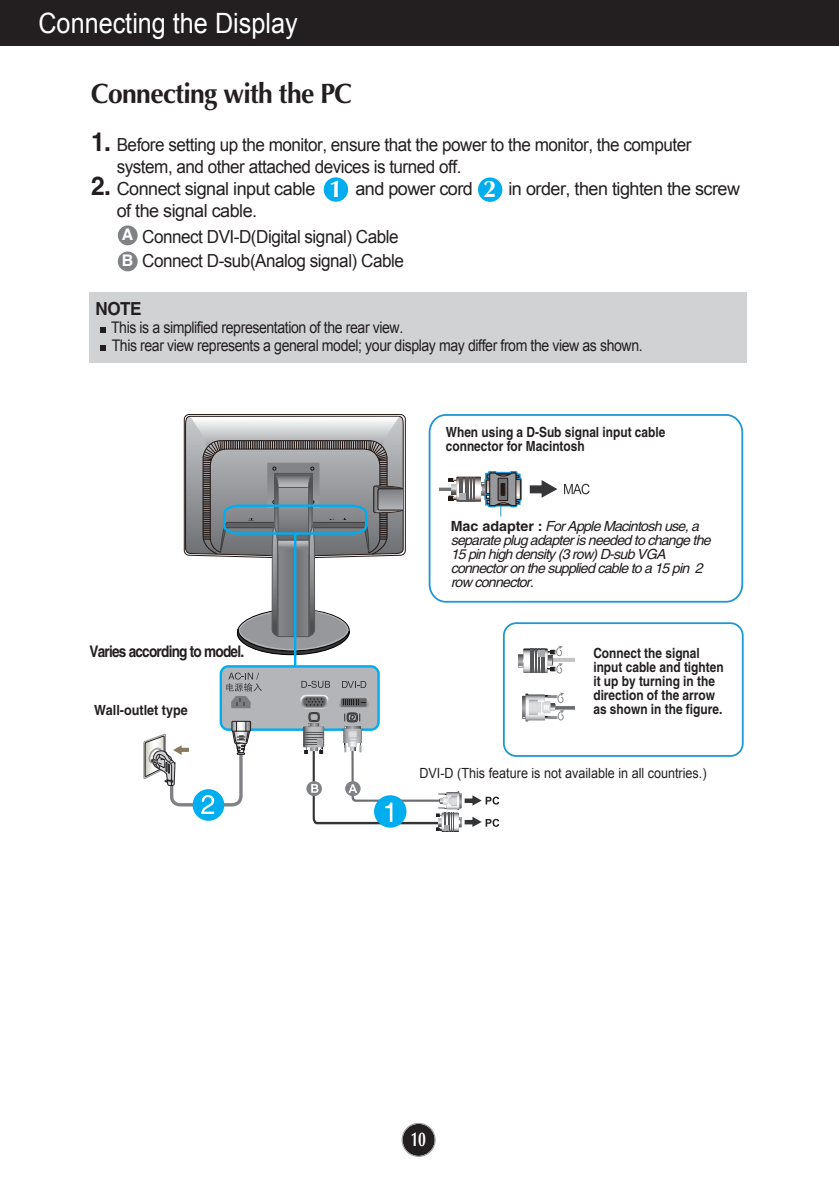
<style>
.page{position:relative;width:839px;height:1189px;background:#fff}
.page>*{position:absolute;margin:0;border:0;box-sizing:border-box;transform-origin:0 0}
.t1{font:28px "Arial";color:#fff;scale:.9 1}
.t2{font:700 28px "Optima";letter-spacing:-.03em;color:#231f20;scale:.95 1}
.t3{font:700 24px "Optima";color:#fff}
.t4{font:700 20px "Optima";color:#fff;scale:.7 1}
.t5{font:18px/24px "Arial";letter-spacing:-.03em;color:#231f20;scale:.95 1}
.t6{font:18px "Arial";letter-spacing:-.03em;color:#231f20}
.t7{font:700 18px "Helvetica";color:#231f20;scale:.95 1}
.t8{font:16px/18px "Arial";letter-spacing:-.03em;color:#231f20;scale:.88 1}
.t9{font:700 16px "Helvetica";letter-spacing:-.055em;color:#231f20;scale:.85 1}
.t10{font:700 16px/26px "Helvetica";color:#fff}
.t11{font:italic 14px/14px "Helvetica";letter-spacing:-.055em;color:#231f20}
.t12{font:700 14px/14px "Helvetica";color:#231f20;scale:.85 1}
.t13{font:14px "Arial";color:#231f20;scale:.9 1}
.t14{font:700 14px "Helvetica";color:#231f20;scale:.9 1}
.s1{font-family:"Helvetica";font-weight:700;font-size:26px}
.s2{font-weight:700;font-style:normal}
</style>
<div class="page">
<div style="left:402px;top:1124px;width:32px;height:32px;background:#231f20;border-radius:50%"></div>
<div style="left:401px;top:1123px;width:34px;height:34px;border:1px solid #939598;border-radius:50%"></div>
<div style="left:0;top:0;width:839px;height:45px;background:#231f20"></div>
<div style="left:118px;top:225px;width:20px;height:20px;background:#808285;border-radius:50%"></div>
<div style="left:118px;top:251px;width:20px;height:20px;background:#808285;border-radius:50%"></div>
<div style="left:324px;top:177px;width:24px;height:25px;background:#00aeef;border-radius:50%"></div>
<div style="left:478px;top:177px;width:24px;height:25px;background:#00aeef;border-radius:50%"></div>
<div style="left:428px;top:414px;width:315px;height:188px;border:2px solid #1e97d4;border-radius:17px"></div>
<div style="left:503px;top:622px;width:240px;height:135px;border:2px solid #1e97d4;border-radius:12px"></div>
<svg style="left:143px;top:415px;width:446px;height:417px"></svg>
<div style="left:89px;top:293px;width:658px;height:70px;background:#d1d2d4"></div>
<svg style="left:100px;top:345px;width:6px;height:6px"></svg>
<svg style="left:100px;top:327px;width:6px;height:6px"></svg>
<h1 class="t1" style="left:38px;top:5px;width:289px">Connecting the Display</h1>
<h1 class="t2" style="left:91px;top:81px;width:276px">Connecting with the PC</h1>
<p class="t5" style="left:117px;top:134px;width:606px;line-height:22px;text-indent:-26px"><span class="s1">1.</span> Before setting up the monitor, ensure that the power to the monitor, the computer system, and other attached devices is turned off.</p>
<p class="t6" style="left:91px;top:177px;width:226px"><span class="s1">2.</span> Connect signal input cable</p>
<p class="t6" style="left:355px;top:177px;width:119px">and power cord</p>
<p class="t6" style="left:508px;top:177px;width:233px">in order, then tighten the screw</p>
<p class="t6" style="left:117px;top:199px;width:142px">of the signal cable.</p>
<h2 class="t3" style="left:329px;top:179px;width:15px">1</h2>
<h2 class="t3" style="left:483px;top:179px;width:15px">2</h2>
<p class="t10" style="left:122px;top:222px;width:13px">A<br>B</p>
<p class="t5" style="left:142px;top:225px;width:277px">Connect DVI-D(Digital signal) Cable<br>Connect D-sub(Analog signal) Cable</p>
<p class="t7" style="left:95px;top:302px;width:50px">NOTE</p>
<p class="t8" style="left:111px;top:318px;width:605px">This is a simplified representation of the rear view.<br>This rear view represents a general model; your display may differ from the view as shown.</p>
<p class="t12" style="left:446px;top:426px;width:260px">When using a D-Sub signal input cable connector for Macintosh</p>
<p class="t9" style="left:89px;top:646px;width:184px">Varies according to model.</p>
<p class="t14" style="left:94px;top:705px;width:106px">Wall-outlet type</p>
<p class="t11" style="left:450px;top:521px;width:262px"><span class="s2">Mac adapter :</span> For Apple Macintosh use, a separate plug adapter is needed to change the 15 pin high density (3 row) D-sub VGA connector on the supplied cable to a 15 pin 2 row connector.</p>
<p class="t12" style="left:593px;top:648px;width:155px">Connect the signal input cable and tighten it up by turning in the direction of the arrow as shown in the figure.</p>
<p class="t13" style="left:419px;top:764px;width:320px">DVI-D (This feature is not available in all countries.)</p>
<p class="t4" style="left:411px;top:1131px;width:23px">10</p>
</div>
